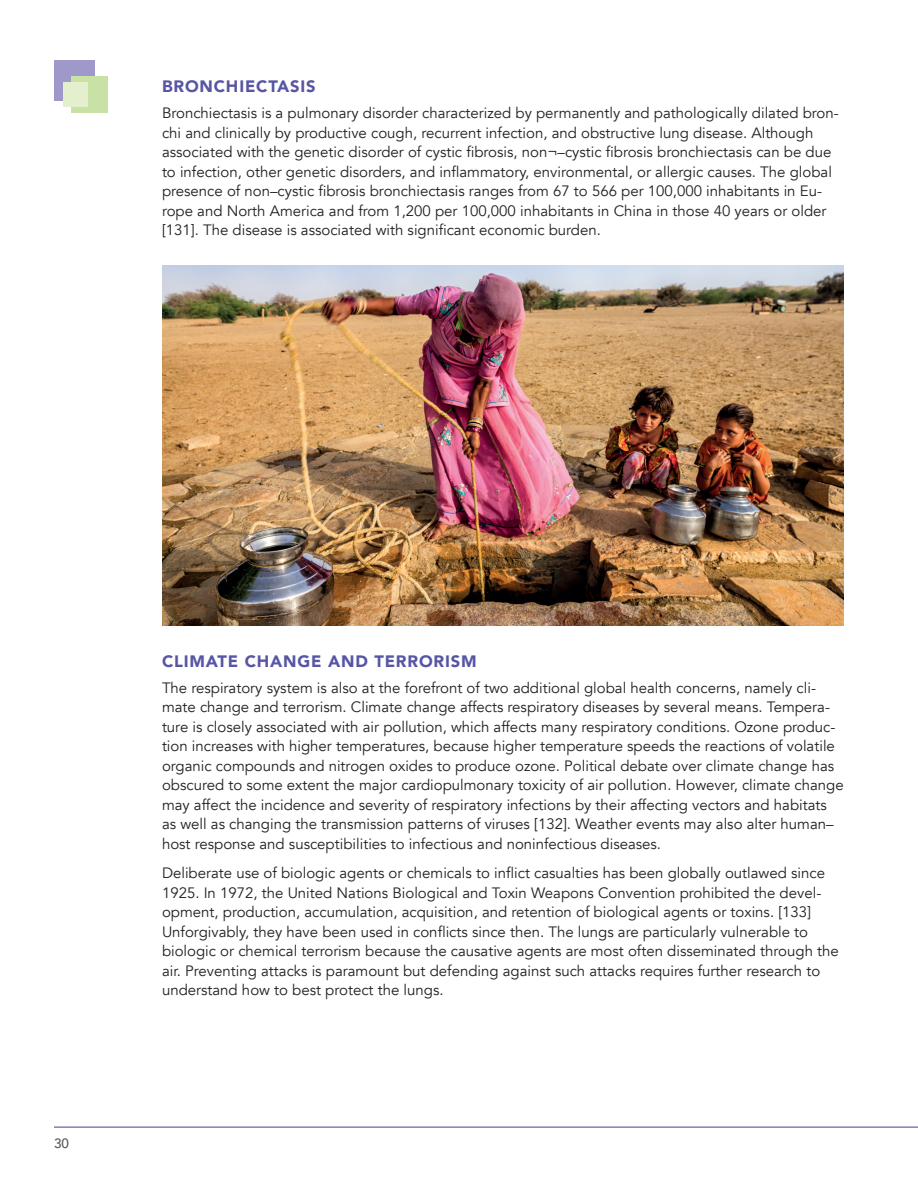
<style>
.page{position:relative;width:918px;height:1188px;background:#fff}
.page>*{position:absolute;margin:0;border:0;box-sizing:border-box;transform-origin:0 0}
.t1{font:900 16.5px "Avenir";letter-spacing:.05em;color:#5855a4}
.t2{font:15px/19.5px "Avenir";color:#231f20}
.t3{font:500 13.5px "Avenir";color:#525759}
</style>
<div class="page">
<hr style="left:54px;top:1127px;width:864px;height:1px;background:#5855a4">
<div style="left:54px;top:61px;width:40px;height:40px;background:#9f99ca"></div>
<div style="left:71px;top:76px;width:37px;height:36px;background:#c8e1a4"></div>
<div style="left:64px;top:82px;width:24px;height:25px;background:#e3efcd"></div>
<img style="left:162px;top:265px;width:682px;height:361px">
<p class="t1" style="left:162px;top:72px;width:155px">BRONCHIECTASIS</p>
<p class="t2" style="left:162px;top:104px;width:678px">Bronchiectasis is a pulmonary disorder characterized by permanently and pathologically dilated bron&shy;chi and clinically by productive cough, recurrent infection, and obstructive lung disease. Although associated with the genetic disorder of cystic fibrosis, non¬–cystic fibrosis bronchiectasis can be due to infection, other genetic disorders, and inflammatory, environmental, or allergic causes. The global presence of non–cystic fibrosis bronchiectasis ranges from 67 to 566 per 100,000 inhabitants in Eu&shy;rope and North America and from 1,200 per 100,000 inhabitants in China in those 40 years or older [131]. The disease is associated with significant economic burden.</p>
<p class="t3" style="left:54px;top:1132px;width:17px">30</p>
<p class="t1" style="left:162px;top:647px;width:316px">CLIMATE CHANGE AND TERRORISM</p>
<p class="t2" style="left:162px;top:678px;width:683px">The respiratory system is also at the forefront of two additional global health concerns, namely cli&shy;mate change and terrorism. Climate change affects respiratory diseases by several means. Tempera&shy;ture is closely associated with air pollution, which affects many respiratory conditions. Ozone produc&shy;tion increases with higher temperatures, because higher temperature speeds the reactions of volatile organic compounds and nitrogen oxides to produce ozone. Political debate over climate change has obscured to some extent the major cardiopulmonary toxicity of air pollution. However, climate change may affect the incidence and severity of respiratory infections by their affecting vectors and habitats as well as changing the transmission patterns of viruses [132]. Weather events may also alter human– host response and susceptibilities to infectious and noninfectious diseases.</p>
<p class="t2" style="left:162px;top:863px;width:678px">Deliberate use of biologic agents or chemicals to inflict casualties has been globally outlawed since 1925. In 1972, the United Nations Biological and Toxin Weapons Convention prohibited the devel&shy;opment, production, accumulation, acquisition, and retention of biological agents or toxins. [133] Unforgivably, they have been used in conflicts since then. The lungs are particularly vulnerable to biologic or chemical terrorism because the causative agents are most often disseminated through the air. Preventing attacks is paramount but defending against such attacks requires further research to understand how to best protect the lungs.</p>
</div>
